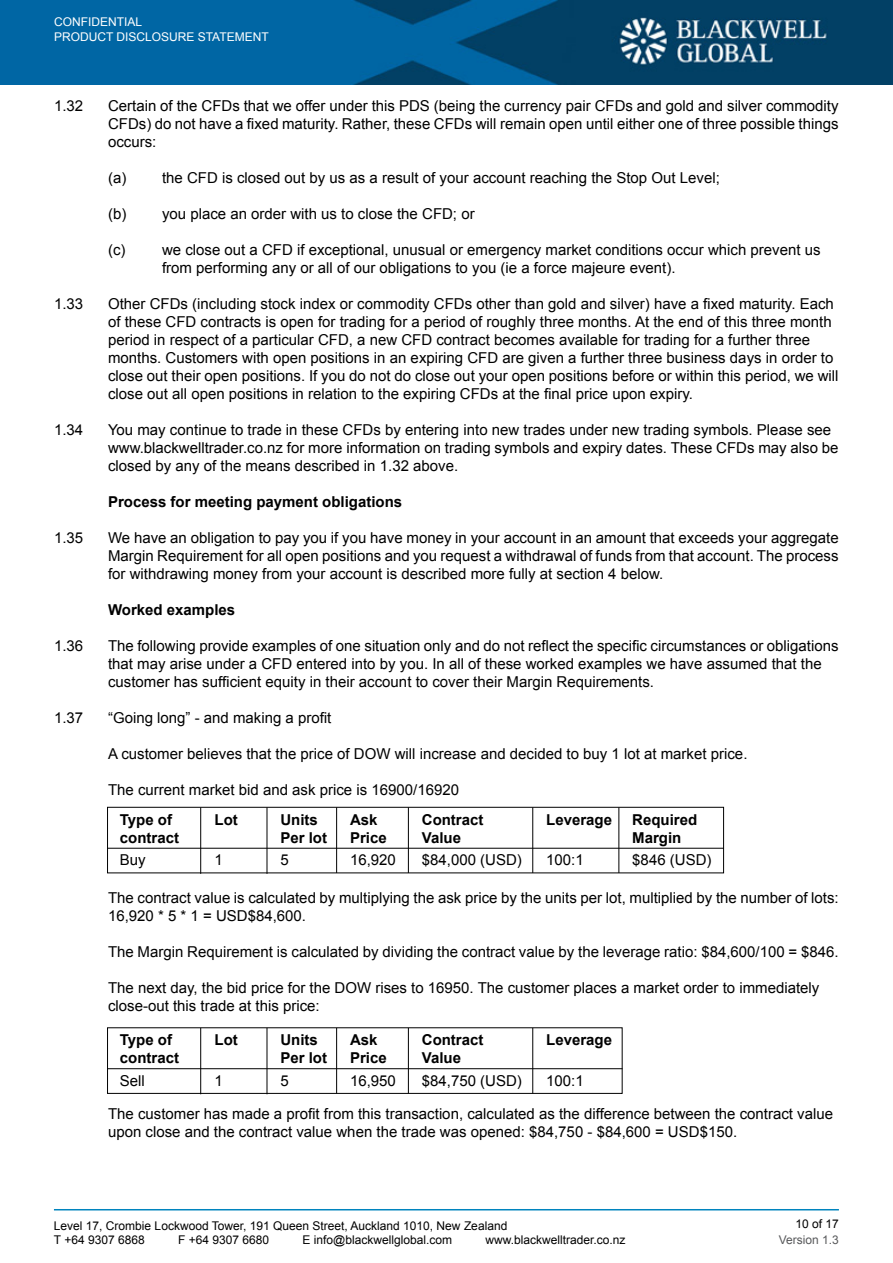
<style>
.page{position:relative;width:893px;height:1263px;background:#fff}
.page>*{position:absolute;margin:0;border:0;box-sizing:border-box;transform-origin:0 0}
.t1{font:15px/18px "Arial";color:#000}
.t2{font:700 15px/18px "Arial";color:#000}
.t3{font:12px/14.4px "Arial";color:#000}
.t4{font:12px/14.4px "Arial";color:#fff}
.t5{font:12px "Arial";color:#58595b}
</style>
<div class="page">
<hr style="left:54px;top:1209px;width:785px;height:1px;background:#0084be">
<img style="left:0;top:0;width:893px;height:85px">
<div style="left:107px;top:807px;width:617px;height:66px;border:1px solid #000"></div>
<div style="left:107px;top:1027px;width:515px;height:67px;border:1px solid #000"></div>
<hr style="left:107px;top:848px;width:617px;height:1px;background:#000">
<hr style="left:107px;top:1068px;width:515px;height:1px;background:#000">
<hr style="left:200px;top:807px;width:1px;height:67px;background:#000">
<hr style="left:200px;top:1028px;width:1px;height:66px;background:#000">
<hr style="left:267px;top:807px;width:1px;height:67px;background:#000">
<hr style="left:267px;top:1028px;width:1px;height:66px;background:#000">
<hr style="left:336px;top:807px;width:1px;height:66px;background:#000">
<hr style="left:336px;top:1028px;width:1px;height:65px;background:#000">
<hr style="left:408px;top:807px;width:1px;height:66px;background:#000">
<hr style="left:408px;top:1028px;width:1px;height:65px;background:#000">
<hr style="left:532px;top:807px;width:1px;height:66px;background:#000">
<hr style="left:532px;top:1028px;width:1px;height:65px;background:#000">
<hr style="left:618px;top:807px;width:1px;height:66px;background:#000">
<p class="t4" style="left:54px;top:15px;width:216px">CONFIDENTIAL<br>PRODUCT DISCLOSURE STATEMENT</p>
<p class="t1" style="left:54px;top:97px;width:31px">1.32</p>
<p class="t1" style="left:108px;top:97px;width:732px;text-align:justify">Certain of the CFDs that we offer under this PDS (being the currency pair CFDs and gold and silver commodity CFDs) do not have a fixed maturity. Rather, these CFDs will remain open until either one of three possible things occurs:</p>
<p class="t1" style="left:108px;top:169px;width:613px">(a) the CFD is closed out by us as a result of your account reaching the Stop Out Level;</p>
<p class="t1" style="left:108px;top:205px;width:368px">(b) you place an order with us to close the CFD; or</p>
<p class="t1" style="left:108px;top:241px;width:19px">(c)</p>
<p class="t1" style="left:162px;top:241px;width:660px">we close out a CFD if exceptional, unusual or emergency market conditions occur which prevent us from performing any or all of our obligations to you (ie a force majeure event).</p>
<p class="t1" style="left:54px;top:295px;width:31px">1.33</p>
<p class="t1" style="left:108px;top:295px;width:732px">Other CFDs (including stock index or commodity CFDs other than gold and silver) have a fixed maturity. Each of these CFD contracts is open for trading for a period of roughly three months. At the end of this three month period in respect of a particular CFD, a new CFD contract becomes available for trading for a further three months. Customers with open positions in an expiring CFD are given a further three business days in order to close out their open positions. If you do not do close out your open positions before or within this period, we will close out all open positions in relation to the expiring CFDs at the final price upon expiry.</p>
<p class="t1" style="left:54px;top:421px;width:31px">1.34</p>
<p class="t1" style="left:108px;top:421px;width:732px">You may continue to trade in these CFDs by entering into new trades under new trading symbols. Please see www.blackwelltrader.co.nz for more information on trading symbols and expiry dates. These CFDs may also be closed by any of the means described in 1.32 above.</p>
<p class="t2" style="left:108px;top:493px;width:296px">Process for meeting payment obligations</p>
<p class="t1" style="left:54px;top:529px;width:31px">1.35</p>
<p class="t1" style="left:108px;top:529px;width:732px;text-align:justify">We have an obligation to pay you if you have money in your account in an amount that exceeds your aggregate Margin Requirement for all open positions and you request a withdrawal of funds from that account. The process for withdrawing money from your account is described more fully at section 4 below.</p>
<p class="t2" style="left:108px;top:601px;width:129px">Worked examples</p>
<p class="t1" style="left:54px;top:637px;width:31px">1.36</p>
<p class="t1" style="left:108px;top:637px;width:732px">The following provide examples of one situation only and do not reflect the specific circumstances or obligations that may arise under a CFD entered into by you. In all of these worked examples we have assumed that the customer has sufficient equity in their account to cover their Margin Requirements.</p>
<p class="t1" style="left:54px;top:709px;width:31px">1.37</p>
<p class="t1" style="left:108px;top:709px;width:225px">“Going long” - and making a profit</p>
<p class="t1" style="left:108px;top:745px;width:641px">A customer believes that the price of DOW will increase and decided to buy 1 lot at market price.</p>
<p class="t1" style="left:108px;top:781px;width:352px">The current market bid and ask price is 16900/16920</p>
<p class="t2" style="left:120px;top:811px;width:61px">Type of contract</p>
<p class="t1" style="left:120px;top:851px;width:27px">Buy</p>
<p class="t2" style="left:215px;top:811px;width:25px">Lot</p>
<p class="t1" style="left:215px;top:851px;width:10px">1</p>
<p class="t2" style="left:280px;top:811px;width:48px">Units<br>Per lot</p>
<p class="t1" style="left:280px;top:851px;width:10px">5</p>
<p class="t2" style="left:350px;top:811px;width:38px">Ask<br>Price</p>
<p class="t1" style="left:350px;top:851px;width:47px">16,920</p>
<p class="t2" style="left:422px;top:811px;width:63px">Contract<br>Value</p>
<p class="t1" style="left:422px;top:851px;width:102px">$84,000 (USD)</p>
<p class="t2" style="left:546px;top:811px;width:67px">Leverage</p>
<p class="t1" style="left:546px;top:851px;width:39px">100:1</p>
<p class="t2" style="left:632px;top:811px;width:67px">Required<br>Margin</p>
<p class="t1" style="left:632px;top:851px;width:81px">$846 (USD)</p>
<p class="t1" style="left:108px;top:889px;width:732px">The contract value is calculated by multiplying the ask price by the units per lot, multiplied by the number of lots:<br>16,920 * 5 * 1 = USD$84,600.</p>
<p class="t1" style="left:108px;top:943px;width:732px">The Margin Requirement is calculated by dividing the contract value by the leverage ratio: $84,600/100 = $846.</p>
<p class="t1" style="left:108px;top:979px;width:713px">The next day, the bid price for the DOW rises to 16950. The customer places a market order to immediately close-out this trade at this price:</p>
<p class="t2" style="left:120px;top:1031px;width:61px">Type of contract</p>
<p class="t1" style="left:120px;top:1072px;width:27px">Sell</p>
<p class="t2" style="left:215px;top:1031px;width:25px">Lot</p>
<p class="t1" style="left:215px;top:1072px;width:10px">1</p>
<p class="t2" style="left:280px;top:1031px;width:48px">Units<br>Per lot</p>
<p class="t1" style="left:280px;top:1072px;width:10px">5</p>
<p class="t2" style="left:350px;top:1031px;width:38px">Ask<br>Price</p>
<p class="t1" style="left:350px;top:1072px;width:47px">16,950</p>
<p class="t2" style="left:422px;top:1031px;width:63px">Contract<br>Value</p>
<p class="t1" style="left:422px;top:1072px;width:102px">$84,750 (USD)</p>
<p class="t2" style="left:546px;top:1031px;width:67px">Leverage</p>
<p class="t1" style="left:546px;top:1072px;width:39px">100:1</p>
<p class="t1" style="left:108px;top:1105px;width:727px">The customer has made a profit from this transaction, calculated as the difference between the contract value upon close and the contract value when the trade was opened: $84,750 - $84,600 = USD$150.</p>
<p class="t3" style="left:54px;top:1218px;width:455px">Level 17, Crombie Lockwood Tower, 191 Queen Street, Auckland 1010, New Zealand<br>T +64 9307 6868</p>
<p class="t3" style="left:178px;top:1233px;width:93px">F +64 9307 6680</p>
<p class="t3" style="left:303px;top:1233px;width:151px">E info@blackwellglobal.com</p>
<p class="t3" style="left:485px;top:1233px;width:142px">www.blackwelltrader.co.nz</p>
<p class="t3" style="left:796px;top:1217px;width:45px">10 of 17</p>
<p class="t5" style="left:779px;top:1232px;width:62px">Version 1.3</p>
</div>
